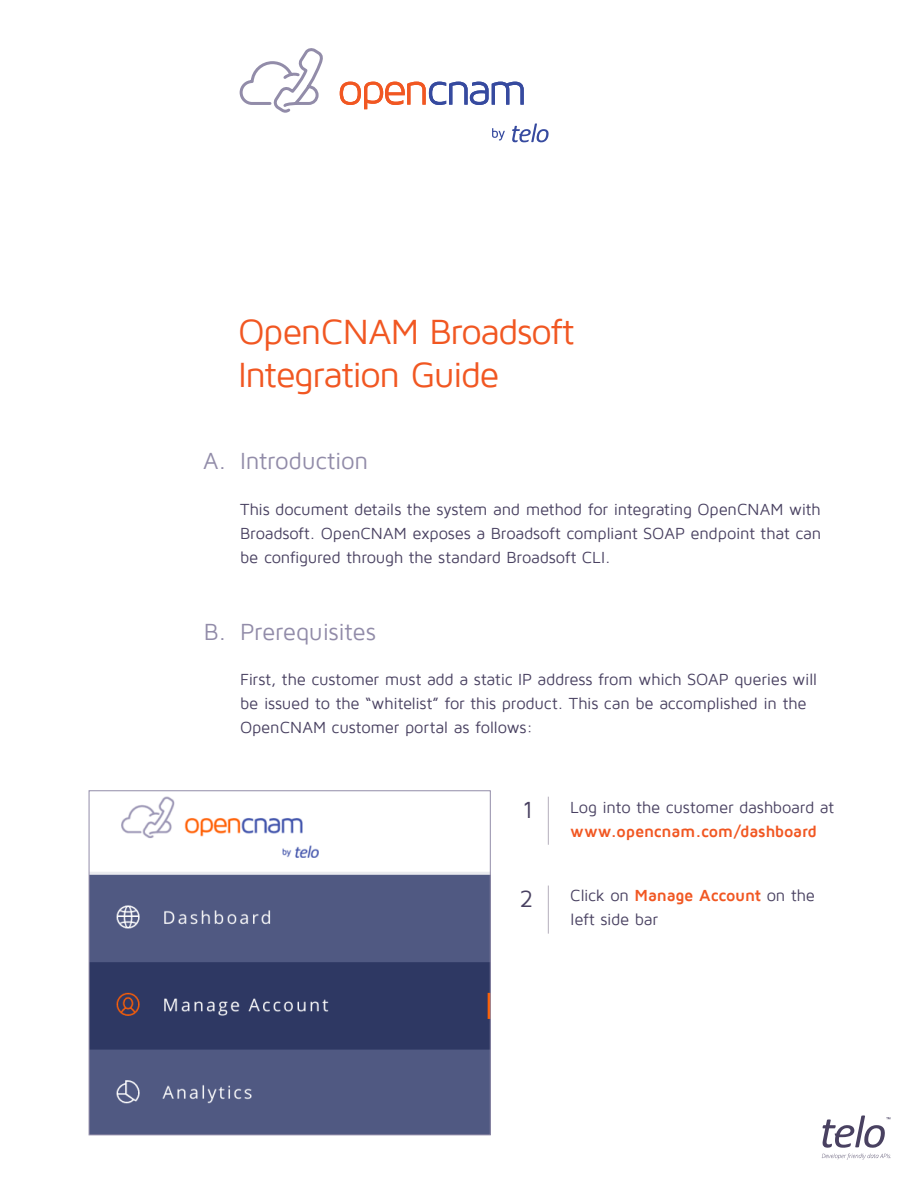
<style>
.page{position:relative;width:918px;height:1188px;background:#fff}
.page>*{position:absolute;margin:0;border:0;box-sizing:border-box;transform-origin:0 0}
.t1{font:36px "Maven Pro";letter-spacing:-.04em;color:#f15722}
.t2{font:24px "Maven Pro";letter-spacing:-.015em;color:#928ca9}
.t3{font:24px "Maven Pro";color:#494161}
.t4{font:16.5px/24px "Maven Pro";letter-spacing:-.015em;color:#494161}
.t5{font:700 16.5px "Maven Pro";letter-spacing:-.015em;color:#f15722}
.s1{font-weight:700;color:#f15722}
</style>
<div class="page">
<svg style="left:822px;top:1115px;width:69px;height:44px"></svg>
<svg style="left:239px;top:48px;width:84px;height:65px"></svg>
<svg style="left:492px;top:128px;width:13px;height:12px"></svg>
<svg style="left:512px;top:123px;width:37px;height:19px"></svg>
<svg style="left:340px;top:82px;width:184px;height:27px"></svg>
<hr style="left:548px;top:797px;width:1px;height:48px;background:#b5afbc">
<hr style="left:548px;top:886px;width:1px;height:48px;background:#b5afbc">
<img style="left:91px;top:796px;width:398px;height:337px">
<div style="left:89px;top:791px;width:402px;height:344px;border:1px solid #928ca9"></div>
<p class="t1" style="left:238px;top:313px;width:338px">OpenCNAM Broadsoft</p>
<p class="t1" style="left:238px;top:356px;width:263px">Integration Guide</p>
<p class="t2" style="left:203px;top:449px;width:25px">A.</p>
<p class="t2" style="left:240px;top:449px;width:130px">Introduction</p>
<p class="t4" style="left:240px;top:497px;width:583px;text-align:justify">This document details the system and method for integrating OpenCNAM with Broadsoft. OpenCNAM exposes a Broadsoft compliant SOAP endpoint that can be configured through the standard Broadsoft CLI.</p>
<p class="t2" style="left:204px;top:619px;width:24px">B.</p>
<p class="t2" style="left:240px;top:619px;width:137px">Prerequisites</p>
<p class="t4" style="left:240px;top:668px;width:579px">First, the customer must add a static IP address from which SOAP queries will be issued to the “whitelist” for this product. This can be accomplished in the<br>OpenCNAM customer portal as follows:</p>
<p class="t3" style="left:523px;top:798px;width:12px">1</p>
<p class="t3" style="left:520px;top:887px;width:15px">2</p>
<p class="t4" style="left:570px;top:795px;width:265px">Log into the customer dashboard at</p>
<p class="t5" style="left:570px;top:822px;width:248px">www.opencnam.com/dashboard</p>
<p class="t4" style="left:570px;top:884px;width:246px">Click on <span class="s1">Manage Account</span> on the left side bar</p>
</div>
